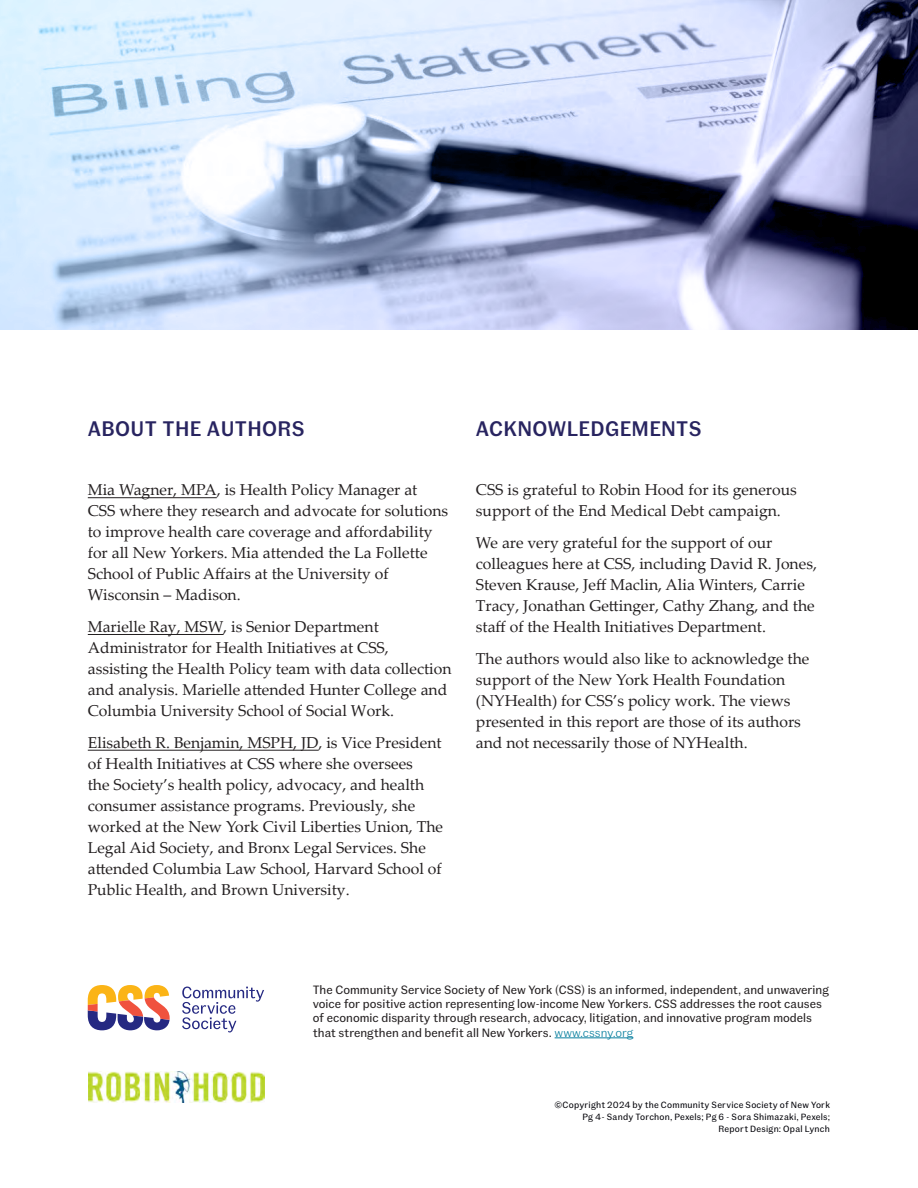
<style>
.page{position:relative;width:918px;height:1188px;background:#fff}
.page>*{position:absolute;margin:0;border:0;box-sizing:border-box;transform-origin:0 0}
.TOC_Acknowledgements{font:500 21px "Fann Grotesque";letter-spacing:.02em;color:#282460}
.TOC_Acknowledgements-2{font:15.75px/21px "Palatino Linotype";color:#231f20}
.TOC_Acknowledgements-3{font:12px/14.2px "Fann Grotesque";color:#231f20}
.Body{font:9px/12px "Fann Grotesque";letter-spacing:.02em;color:#000007;text-align:right}
.s1{color:#0b81a0}
</style>
<div class="page">
<img style="left:0;top:0;width:918px;height:330px">
<svg style="left:88px;top:985px;width:82px;height:45px"></svg>
<svg style="left:182px;top:987px;width:82px;height:45px"></svg>
<hr style="left:555px;top:1038px;width:78px;height:1px;background:#0b81a0">
<img style="left:88px;top:1071px;width:176px;height:31px">
<hr style="left:88px;top:497px;width:129px;height:1px;background:#231f20">
<hr style="left:88px;top:634px;width:136px;height:1px;background:#231f20">
<hr style="left:88px;top:750px;width:231px;height:1px;background:#231f20">
<p class="TOC_Acknowledgements" style="left:88px;top:416px;width:218px">ABOUT THE AUTHORS</p>
<p class="TOC_Acknowledgements" style="left:476px;top:416px;width:227px">ACKNOWLEDGEMENTS</p>
<p class="TOC_Acknowledgements-2" style="left:88px;top:479px;width:362px">Mia Wagner, MPA, is Health Policy Manager at CSS where they research and advocate for solutions to improve health care coverage and affordability for all New Yorkers. Mia attended the La Follette School of Public Affairs at the University of Wisconsin – Madison.</p>
<p class="TOC_Acknowledgements-2" style="left:88px;top:615px;width:365px">Marielle Ray, MSW, is Senior Department Administrator for Health Initiatives at CSS, assisting the Health Policy team with data collection and analysis. Marielle attended Hunter College and Columbia University School of Social Work.</p>
<p class="TOC_Acknowledgements-2" style="left:88px;top:731px;width:357px">Elisabeth R. Benjamin, MSPH, JD, is Vice President of Health Initiatives at CSS where she oversees<br>the Society’s health policy, advocacy, and health consumer assistance programs. Previously, she worked at the New York Civil Liberties Union, The Legal Aid Society, and Bronx Legal Services. She attended Columbia Law School, Harvard School of Public Health, and Brown University.</p>
<p class="TOC_Acknowledgements-2" style="left:476px;top:479px;width:323px">CSS is grateful to Robin Hood for its generous support of the End Medical Debt campaign.</p>
<p class="TOC_Acknowledgements-2" style="left:476px;top:532px;width:343px">We are very grateful for the support of our colleagues here at CSS, including David R. Jones, Steven Krause, Jeff Maclin, Alia Winters, Carrie Tracy, Jonathan Gettinger, Cathy Zhang, and the staff of the Health Initiatives Department.</p>
<p class="TOC_Acknowledgements-2" style="left:476px;top:647px;width:335px">The authors would also like to acknowledge the support of the New York Health Foundation (NYHealth) for CSS’s policy work. The views presented in this report are those of its authors and not necessarily those of NYHealth.</p>
<p class="TOC_Acknowledgements-3" style="left:313px;top:983px;width:518px">The Community Service Society of New York (CSS) is an informed, independent, and unwavering voice for positive action representing low-income New Yorkers. CSS addresses the root causes of economic disparity through research, advocacy, litigation, and innovative program models that strengthen and benefit all New Yorkers. <span class="s1">www.cssny.org</span></p>
<p class="Body" style="left:555px;top:1099px;width:277px">©Copyright 2024 by the Community Service Society of New York<br>Pg 4- Sandy Torchon, Pexels; Pg 6 - Sora Shimazaki, Pexels;</p>
<p class="Body" style="left:719px;top:1123px;width:113px">Report Design: Opal Lynch</p>
</div>
